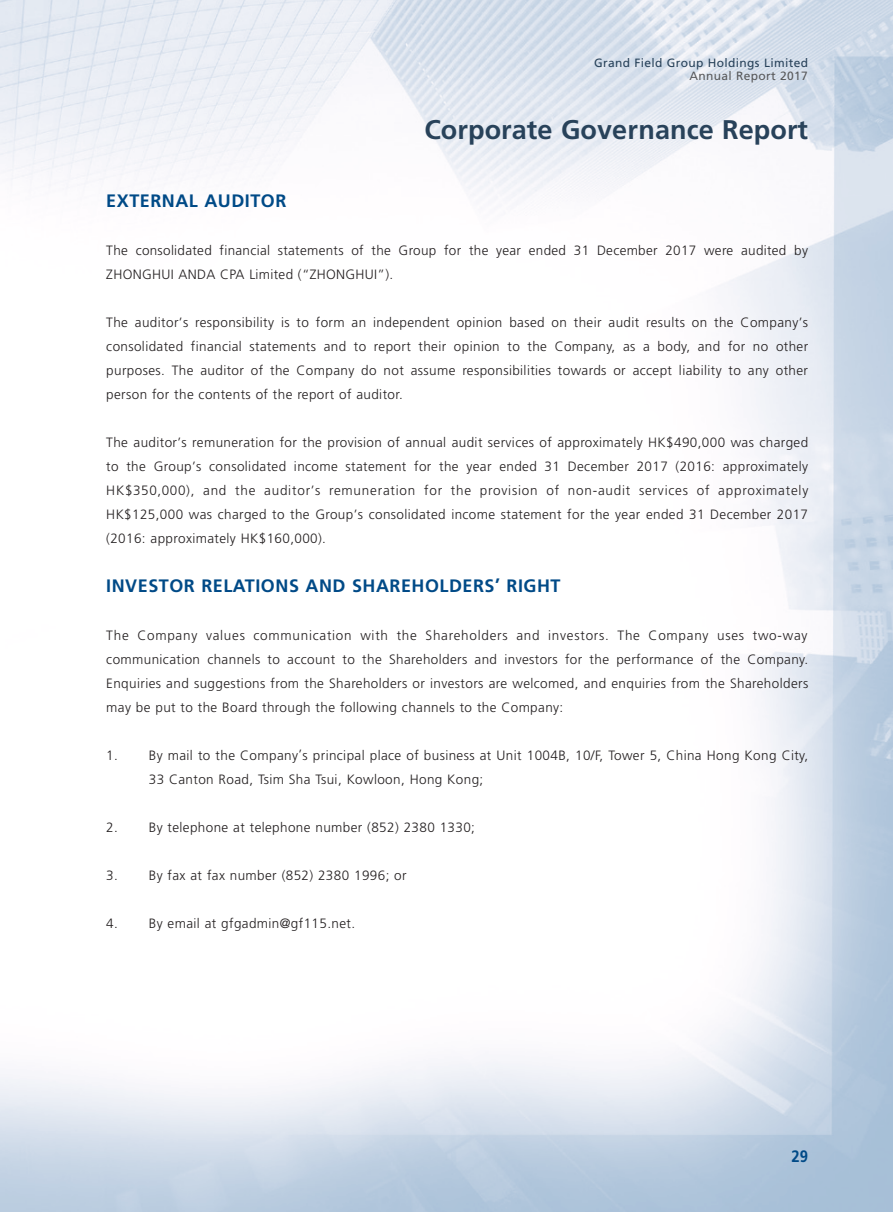
<style>
.page{position:relative;width:893px;height:1212px;background:#fff}
.page>*{position:absolute;margin:0;border:0;box-sizing:border-box;transform-origin:0 0}
.t1{font:700 27px "Frutiger LT Std";letter-spacing:.005em;color:#28425a}
.Heading_1{font:700 18px "Frutiger LT Std";letter-spacing:.03em;color:#004a87}
.t2{font:700 16.5px "Frutiger LT Std";color:#004a87;scale:.9 1}
.Body_Text{font:300 13.5px/24px "Frutiger LT Std";letter-spacing:.03em;color:#231f20;text-align:justify}
.t3{font:12px "Frutiger LT Std";letter-spacing:.03em;color:#28425a}
.t4{font:12px "Frutiger LT Std";letter-spacing:.03em;color:#57585a}
</style>
<div class="page">
<img style="left:0;top:0;width:893px;height:1212px">
<p class="t3" style="left:594px;top:56px;width:215px">Grand Field Group Holdings Limited</p>
<p class="t4" style="left:690px;top:69px;width:120px">Annual Report 2017</p>
<h1 class="t1" style="left:424px;top:114px;width:385px">Corporate Governance Report</h1>
<p class="Heading_1" style="left:106px;top:191px;width:182px">EXTERNAL AUDITOR</p>
<p class="Body_Text" style="left:106px;top:239px;width:703px">The consolidated financial statements of the Group for the year ended 31 December 2017 were audited by<br>ZHONGHUI ANDA CPA Limited (“ZHONGHUI”).</p>
<p class="Body_Text" style="left:106px;top:311px;width:703px">The auditor’s responsibility is to form an independent opinion based on their audit results on the Company’s consolidated financial statements and to report their opinion to the Company, as a body, and for no other purposes. The auditor of the Company do not assume responsibilities towards or accept liability to any other person for the contents of the report of auditor.</p>
<p class="Body_Text" style="left:106px;top:431px;width:704px">The auditor’s remuneration for the provision of annual audit services of approximately HK$490,000 was charged to the Group’s consolidated income statement for the year ended 31 December 2017 (2016: approximately HK$350,000), and the auditor’s remuneration for the provision of non-audit services of approximately HK$125,000 was charged to the Group’s consolidated income statement for the year ended 31 December 2017 (2016: approximately HK$160,000).</p>
<p class="Heading_1" style="left:106px;top:575px;width:456px">INVESTOR RELATIONS AND SHAREHOLDERS’ RIGHT</p>
<p class="Body_Text" style="left:106px;top:623px;width:703px">The Company values communication with the Shareholders and investors. The Company uses two-way communication channels to account to the Shareholders and investors for the performance of the Company.<br>Enquiries and suggestions from the Shareholders or investors are welcomed, and enquiries from the Shareholders may be put to the Board through the following channels to the Company:</p>
<p class="Body_Text" style="left:149px;top:743px;width:661px;text-indent:-43px">1. By mail to the Company’s principal place of business at Unit 1004B, 10/F, Tower 5, China Hong Kong City,<br>33 Canton Road, Tsim Sha Tsui, Kowloon, Hong Kong;</p>
<p class="Body_Text" style="left:106px;top:815px;width:370px">2. By telephone at telephone number (852) 2380 1330;</p>
<p class="Body_Text" style="left:106px;top:863px;width:302px">3. By fax at fax number (852) 2380 1996; or</p>
<p class="Body_Text" style="left:106px;top:911px;width:250px">4. By email at gfgadmin@gf115.net.</p>
<p class="t2" style="left:791px;top:1146px;width:20px">29</p>
</div>
